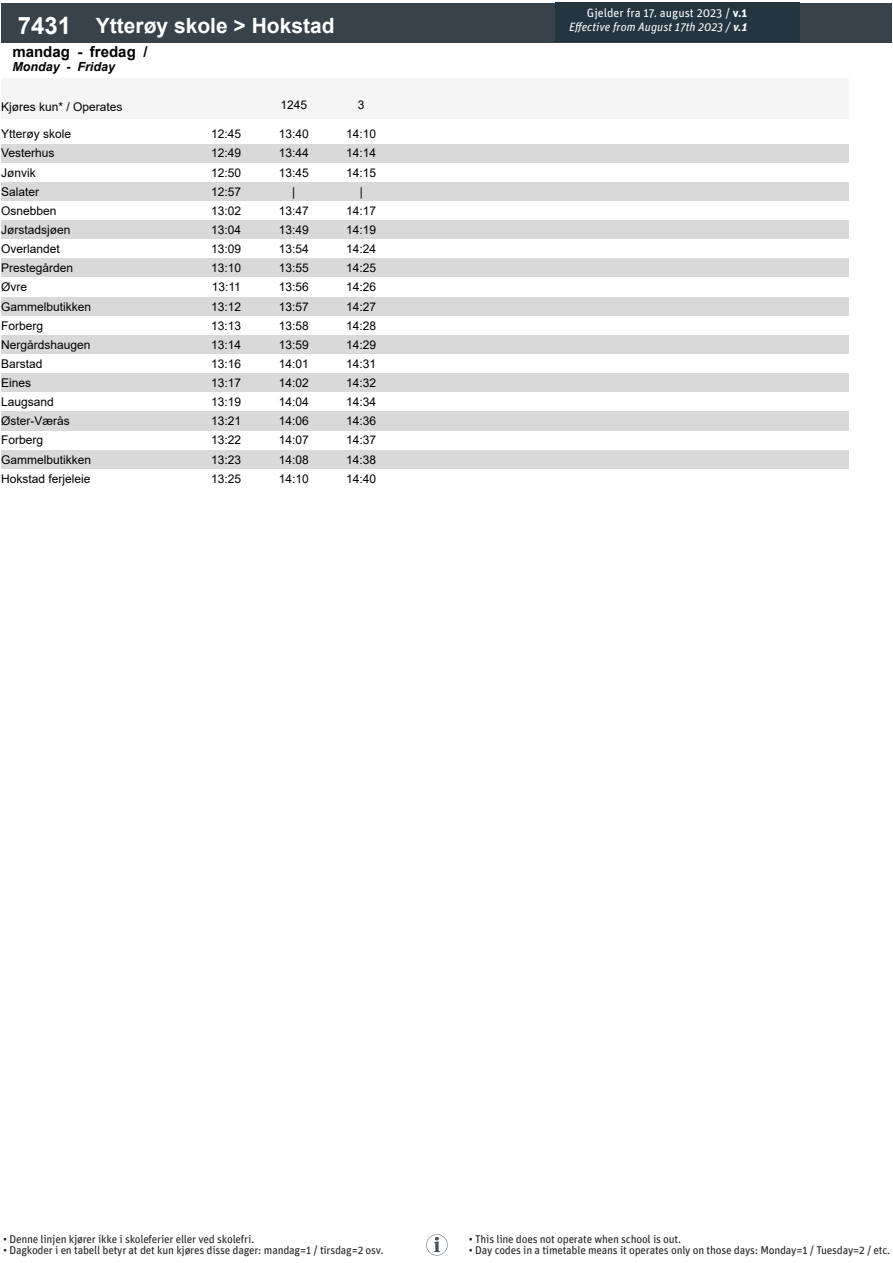
<style>
.page{position:relative;width:893px;height:1263px;background:#fff}
.page>*{position:absolute;margin:0;border:0;box-sizing:border-box;transform-origin:0 0}
.t1{font:700 21px "Arial";color:#fff}
.t2{font:700 15px "Arial";color:#000}
.t3{font:italic 700 12.45px "Arial";color:#000}
.t4{font:12px "Arial";color:#000}
.t5{font:italic 12px/14.4px "Unit Pro";color:#fff;text-align:right}
.t6{font:11.25px "Unit Pro";letter-spacing:-.02em;color:#231f20}
.s1{font-size:24px}
.s2{font-style:normal}
.s3{font-weight:700;font-style:normal}
.s4{font-weight:700}
</style>
<div class="page">
<div style="left:1px;top:79px;width:191px;height:40px;background:#f5f5f5"></div>
<div style="left:192px;top:79px;width:68px;height:40px;background:#f5f5f5"></div>
<div style="left:260px;top:79px;width:68px;height:40px;background:#f5f5f5"></div>
<div style="left:328px;top:79px;width:67px;height:40px;background:#f5f5f5"></div>
<div style="left:395px;top:79px;width:68px;height:40px;background:#f5f5f5"></div>
<div style="left:463px;top:79px;width:67px;height:40px;background:#f5f5f5"></div>
<div style="left:530px;top:79px;width:68px;height:40px;background:#f5f5f5"></div>
<div style="left:598px;top:79px;width:67px;height:40px;background:#f5f5f5"></div>
<div style="left:665px;top:79px;width:68px;height:40px;background:#f5f5f5"></div>
<div style="left:733px;top:79px;width:67px;height:40px;background:#f5f5f5"></div>
<div style="left:800px;top:79px;width:49px;height:40px;background:#f5f5f5"></div>
<div style="left:1px;top:3px;width:87px;height:40px;background:#37424a"></div>
<div style="left:88px;top:3px;width:804px;height:40px;background:#37424a"></div>
<div style="left:1px;top:144px;width:848px;height:19px;background:#d9d9d9"></div>
<div style="left:1px;top:182px;width:848px;height:19px;background:#d9d9d9"></div>
<div style="left:1px;top:220px;width:848px;height:20px;background:#d9d9d9"></div>
<div style="left:1px;top:259px;width:848px;height:19px;background:#d9d9d9"></div>
<div style="left:1px;top:297px;width:848px;height:19px;background:#d9d9d9"></div>
<div style="left:1px;top:335px;width:848px;height:19px;background:#d9d9d9"></div>
<div style="left:1px;top:374px;width:848px;height:19px;background:#d9d9d9"></div>
<div style="left:1px;top:412px;width:848px;height:19px;background:#d9d9d9"></div>
<div style="left:1px;top:450px;width:848px;height:19px;background:#d9d9d9"></div>
<div style="left:556px;top:2px;width:244px;height:39px;background:#223541"></div>
<svg style="left:426px;top:1234px;width:22px;height:21px"></svg>
<p class="t1" style="left:18px;top:10px;width:318px"><span class="s1">7431</span> Ytterøy skole &gt; Hokstad</p>
<p class="t2" style="left:12px;top:41px;width:137px">mandag - fredag /</p>
<p class="t3" style="left:12px;top:58px;width:104px">Monday - Friday</p>
<p class="t4" style="left:1px;top:99px;width:123px">Kjøres kun* / Operates</p>
<p class="t4" style="left:280px;top:97px;width:28px">1245</p>
<p class="t4" style="left:358px;top:97px;width:8px">3</p>
<p class="t4" style="left:1px;top:126px;width:72px">Ytterøy skole</p>
<p class="t4" style="left:211px;top:126px;width:32px">12:45</p>
<p class="t4" style="left:279px;top:126px;width:32px">13:40</p>
<p class="t4" style="left:346px;top:126px;width:32px">14:10</p>
<p class="t4" style="left:1px;top:145px;width:55px">Vesterhus</p>
<p class="t4" style="left:211px;top:145px;width:32px">12:49</p>
<p class="t4" style="left:279px;top:145px;width:32px">13:44</p>
<p class="t4" style="left:346px;top:145px;width:32px">14:14</p>
<p class="t4" style="left:1px;top:164px;width:36px">Jønvik</p>
<p class="t4" style="left:211px;top:164px;width:32px">12:50</p>
<p class="t4" style="left:279px;top:164px;width:32px">13:45</p>
<p class="t4" style="left:346px;top:164px;width:32px">14:15</p>
<p class="t4" style="left:1px;top:183px;width:40px">Salater</p>
<p class="t4" style="left:211px;top:183px;width:32px">12:57</p>
<p class="t4" style="left:292px;top:183px;width:5px">|</p>
<p class="t4" style="left:360px;top:183px;width:5px">|</p>
<p class="t4" style="left:1px;top:202px;width:57px">Osnebben</p>
<p class="t4" style="left:211px;top:202px;width:32px">13:02</p>
<p class="t4" style="left:279px;top:202px;width:32px">13:47</p>
<p class="t4" style="left:346px;top:202px;width:32px">14:17</p>
<p class="t4" style="left:1px;top:221px;width:71px">Jørstadsjøen</p>
<p class="t4" style="left:211px;top:221px;width:32px">13:04</p>
<p class="t4" style="left:279px;top:221px;width:32px">13:49</p>
<p class="t4" style="left:346px;top:221px;width:32px">14:19</p>
<p class="t4" style="left:1px;top:241px;width:60px">Overlandet</p>
<p class="t4" style="left:211px;top:241px;width:32px">13:09</p>
<p class="t4" style="left:279px;top:241px;width:32px">13:54</p>
<p class="t4" style="left:346px;top:241px;width:32px">14:24</p>
<p class="t4" style="left:1px;top:260px;width:74px">Prestegården</p>
<p class="t4" style="left:211px;top:260px;width:32px">13:10</p>
<p class="t4" style="left:279px;top:260px;width:32px">13:55</p>
<p class="t4" style="left:346px;top:260px;width:32px">14:25</p>
<p class="t4" style="left:1px;top:279px;width:27px">Øvre</p>
<p class="t4" style="left:212px;top:279px;width:31px">13:11</p>
<p class="t4" style="left:279px;top:279px;width:32px">13:56</p>
<p class="t4" style="left:346px;top:279px;width:32px">14:26</p>
<p class="t4" style="left:1px;top:298px;width:92px">Gammelbutikken</p>
<p class="t4" style="left:211px;top:298px;width:32px">13:12</p>
<p class="t4" style="left:279px;top:298px;width:32px">13:57</p>
<p class="t4" style="left:346px;top:298px;width:32px">14:27</p>
<p class="t4" style="left:1px;top:317px;width:44px">Forberg</p>
<p class="t4" style="left:211px;top:317px;width:32px">13:13</p>
<p class="t4" style="left:279px;top:317px;width:32px">13:58</p>
<p class="t4" style="left:346px;top:317px;width:32px">14:28</p>
<p class="t4" style="left:1px;top:336px;width:91px">Nergårdshaugen</p>
<p class="t4" style="left:211px;top:336px;width:32px">13:14</p>
<p class="t4" style="left:279px;top:336px;width:32px">13:59</p>
<p class="t4" style="left:346px;top:336px;width:32px">14:29</p>
<p class="t4" style="left:1px;top:355px;width:43px">Barstad</p>
<p class="t4" style="left:211px;top:355px;width:32px">13:16</p>
<p class="t4" style="left:279px;top:355px;width:32px">14:01</p>
<p class="t4" style="left:346px;top:355px;width:32px">14:31</p>
<p class="t4" style="left:1px;top:375px;width:32px">Eines</p>
<p class="t4" style="left:211px;top:375px;width:32px">13:17</p>
<p class="t4" style="left:279px;top:375px;width:32px">14:02</p>
<p class="t4" style="left:346px;top:375px;width:32px">14:32</p>
<p class="t4" style="left:1px;top:394px;width:54px">Laugsand</p>
<p class="t4" style="left:211px;top:394px;width:32px">13:19</p>
<p class="t4" style="left:279px;top:394px;width:32px">14:04</p>
<p class="t4" style="left:346px;top:394px;width:32px">14:34</p>
<p class="t4" style="left:1px;top:413px;width:70px">Øster-Værås</p>
<p class="t4" style="left:211px;top:413px;width:32px">13:21</p>
<p class="t4" style="left:279px;top:413px;width:32px">14:06</p>
<p class="t4" style="left:346px;top:413px;width:32px">14:36</p>
<p class="t4" style="left:1px;top:432px;width:44px">Forberg</p>
<p class="t4" style="left:211px;top:432px;width:32px">13:22</p>
<p class="t4" style="left:279px;top:432px;width:32px">14:07</p>
<p class="t4" style="left:346px;top:432px;width:32px">14:37</p>
<p class="t4" style="left:1px;top:451px;width:92px">Gammelbutikken</p>
<p class="t4" style="left:211px;top:451px;width:32px">13:23</p>
<p class="t4" style="left:279px;top:451px;width:32px">14:08</p>
<p class="t4" style="left:346px;top:451px;width:32px">14:38</p>
<p class="t4" style="left:1px;top:470px;width:91px">Hokstad ferjeleie</p>
<p class="t4" style="left:211px;top:470px;width:32px">13:25</p>
<p class="t4" style="left:279px;top:470px;width:32px">14:10</p>
<p class="t4" style="left:346px;top:470px;width:32px">14:40</p>
<p class="t5" style="left:569px;top:5px;width:179px"><span class="s2">Gjelder fra 17. august 2023 /</span> <span class="s3">v.1<br></span>Effective from August 17th 2023 / <span class="s4">v.1</span></p>
<p class="t6" style="left:3px;top:1231px;width:253px">• Denne linjen kjører ikke i skoleferier eller ved skolefri.</p>
<p class="t6" style="left:3px;top:1243px;width:382px">• Dagkoder i en tabell betyr at det kun kjøres disse dager: mandag=1 / tirsdag=2 osv.</p>
<p class="t6" style="left:469px;top:1231px;width:214px">• This line does not operate when school is out.</p>
<p class="t6" style="left:469px;top:1243px;width:423px">• Day codes in a timetable means it operates only on those days: Monday=1 / Tuesday=2 / etc.</p>
</div>
